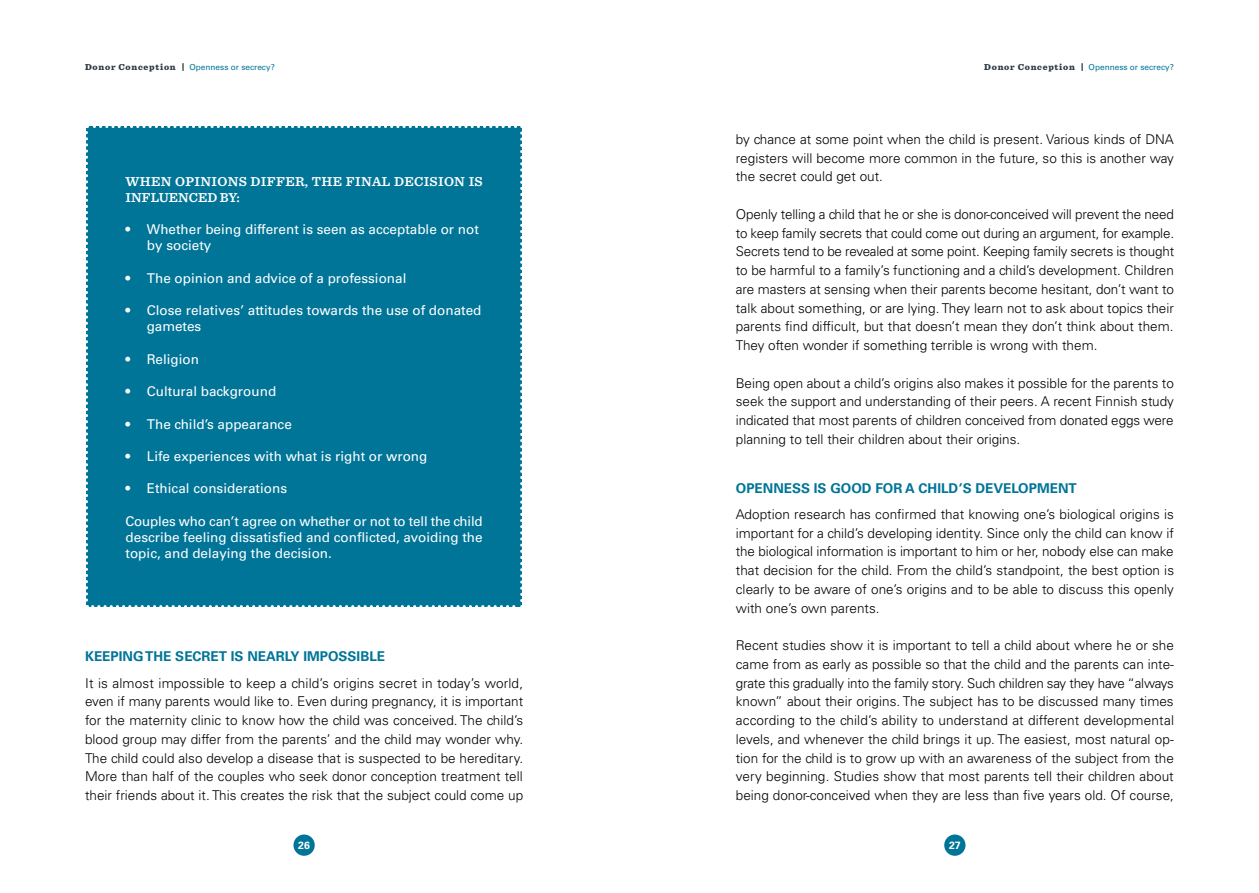
<style>
.page{position:relative;width:1259px;height:893px;background:#fff}
.page>*{position:absolute;margin:0;border:0;box-sizing:border-box;transform-origin:0 0}
.t1{font:300 13.5px/18.8px "Univers LT Std";color:#000;text-align:justify}
.t2{font:13.5px/16.2px "Univers LT Std";color:#fff}
.t3{font:700 13.5px "Univers LT Std";color:#007598}
.t4{font:600 13.5px "Sentinel";letter-spacing:.02em;color:#fff}
.t5{font:700 10.5px "Univers LT Std";color:#fff}
.t6{font:900 9px "Sentinel";letter-spacing:.08em;color:#293745}
.t7{font:8.25px "Univers LT Std";color:#007598}
</style>
<div class="page">
<div style="left:944px;top:834px;width:21px;height:22px;background:#007598;border-radius:50%"></div>
<div style="left:293px;top:834px;width:22px;height:22px;background:#007598;border-radius:50%"></div>
<svg style="left:182px;top:64px;width:2px;height:7px"></svg>
<div style="left:86px;top:126px;width:436px;height:481px;background:#007598"></div>
<p class="t6" style="left:85px;top:60px;width:92px">Donor Conception</p>
<p class="t7" style="left:189px;top:62px;width:87px">Openness or secrecy?</p>
<p class="t4" style="left:126px;top:171px;width:197px">WHEN OPINIONS DIFFER, THE</p>
<p class="t4" style="left:346px;top:171px;width:10px">FINAL</p>
<p class="t4" style="left:394px;top:171px;width:10px">DECISION</p>
<p class="t4" style="left:469px;top:171px;width:8px">IS</p>
<p class="t4" style="left:126px;top:187px;width:11px">INFLUENCED</p>
<p class="t4" style="left:220px;top:187px;width:22px">BY:</p>
<p class="t2" style="left:147px;top:221px;width:333px;text-indent:-21px">• Whether being different is seen as acceptable or not by society</p>
<p class="t2" style="left:126px;top:270px;width:282px">• The opinion and advice of a professional</p>
<p class="t2" style="left:147px;top:302px;width:336px;text-indent:-21px">• Close relatives’ attitudes towards the use of donated gametes</p>
<p class="t2" style="left:126px;top:351px;width:75px">• Religion</p>
<p class="t2" style="left:126px;top:383px;width:152px">• Cultural background</p>
<p class="t2" style="left:126px;top:416px;width:168px">• The child’s appearance</p>
<p class="t2" style="left:126px;top:448px;width:303px">• Life experiences with what is right or wrong</p>
<p class="t2" style="left:126px;top:481px;width:163px">• Ethical considerations</p>
<p class="t2" style="left:126px;top:513px;width:359px;text-align:justify">Couples who can’t agree on whether or not to tell the child describe feeling dissatisfied and conflicted, avoiding the topic, and delaying the decision.</p>
<p class="t3" style="left:85px;top:649px;width:301px">KEEPING THE SECRET IS NEARLY IMPOSSIBLE</p>
<p class="t1" style="left:85px;top:673px;width:440px">It is almost impossible to keep a child’s origins secret in today’s world, even if many parents would like to. Even during pregnancy, it is important for the maternity clinic to know how the child was conceived. The child’s blood group may differ from the parents’ and the child may wonder why.<br>The child could also develop a disease that is suspected to be hereditary.<br>More than half of the couples who seek donor conception treatment tell their friends about it. This creates the risk that the subject could come up</p>
<p class="t6" style="left:984px;top:60px;width:92px">Donor Conception</p>
<p class="t7" style="left:1088px;top:62px;width:87px">Openness or secrecy?</p>
<p class="t1" style="left:736px;top:130px;width:439px">by chance at some point when the child is present. Various kinds of DNA registers will become more common in the future, so this is another way the secret could get out.</p>
<p class="t1" style="left:736px;top:205px;width:440px">Openly telling a child that he or she is donor-conceived will prevent the need to keep family secrets that could come out during an argument, for example.<br>Secrets tend to be revealed at some point. Keeping family secrets is thought to be harmful to a family’s functioning and a child’s development. Children are masters at sensing when their parents become hesitant, don’t want to talk about something, or are lying. They learn not to ask about topics their parents find difficult, but that doesn’t mean they don’t think about them.<br>They often wonder if something terrible is wrong with them.</p>
<p class="t1" style="left:736px;top:373px;width:439px">Being open about a child’s origins also makes it possible for the parents to seek the support and understanding of their peers. A recent Finnish study indicated that most parents of children conceived from donated eggs were planning to tell their children about their origins.</p>
<p class="t3" style="left:736px;top:480px;width:342px">OPENNESS IS GOOD FOR A CHILD’S DEVELOPMENT</p>
<p class="t1" style="left:736px;top:505px;width:440px">Adoption research has confirmed that knowing one’s biological origins is important for a child’s developing identity. Since only the child can know if the biological information is important to him or her, nobody else can make that decision for the child. From the child’s standpoint, the best option is clearly to be aware of one’s origins and to be able to discuss this openly with one’s own parents.</p>
<p class="t1" style="left:736px;top:636px;width:440px">Recent studies show it is important to tell a child about where he or she came from as early as possible so that the child and the parents can inte&shy;grate this gradually into the family story. Such children say they have “always known” about their origins. The subject has to be discussed many times according to the child’s ability to understand at different developmental levels, and whenever the child brings it up. The easiest, most natural op&shy;tion for the child is to grow up with an awareness of the subject from the very beginning. Studies show that most parents tell their children about being donor-conceived when they are less than five years old. Of course,</p>
<p class="t5" style="left:298px;top:839px;width:13px">26</p>
<p class="t5" style="left:949px;top:839px;width:13px">27</p>
</div>
